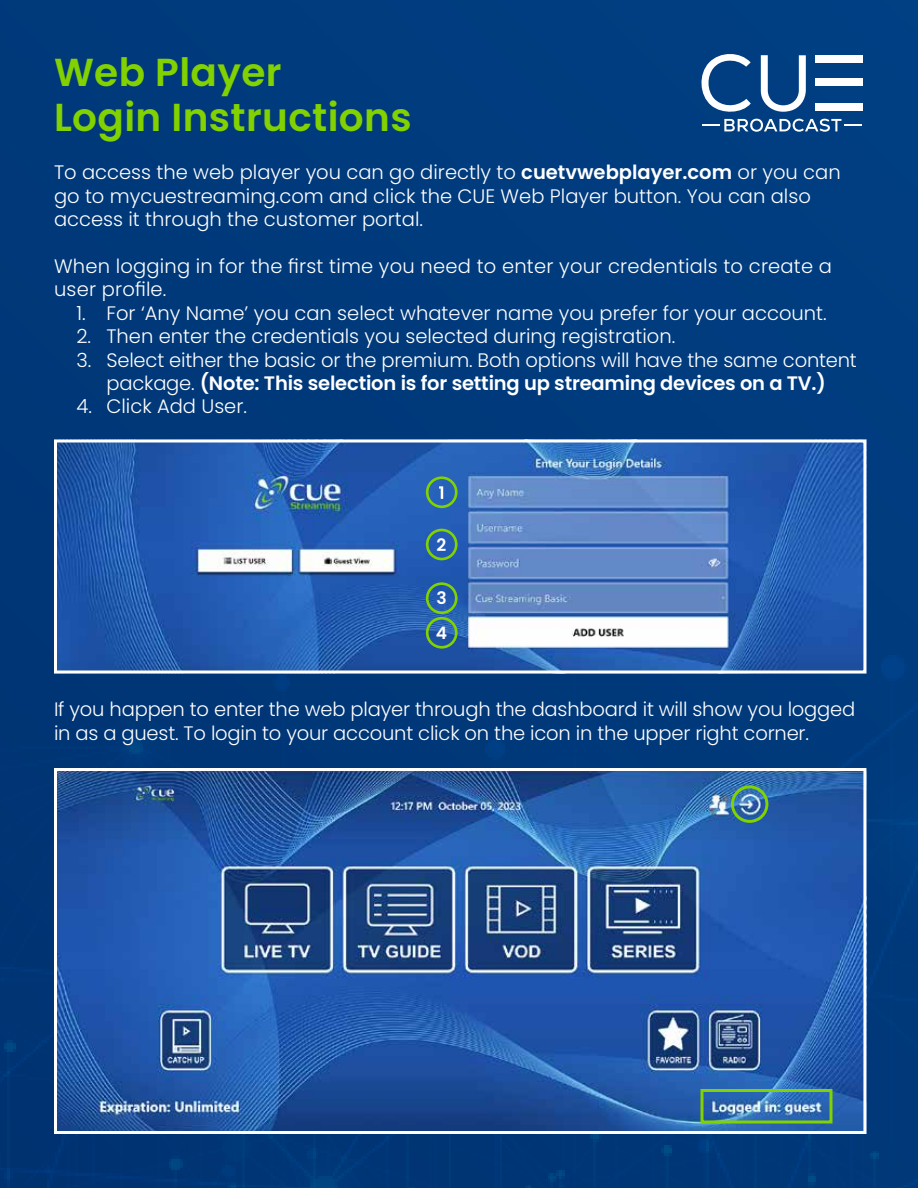
<style>
.page{position:relative;width:918px;height:1188px;background:#003a7c}
.page>*{position:absolute;margin:0;border:0;box-sizing:border-box;transform-origin:0 0}
.t1{font:600 39px/45px "Poppins";letter-spacing:.01em;color:#82d100}
.t2{font:300 19.5px/23.4px "Poppins";color:#fff}
.t3{font:600 17.1px/34.5px "Poppins";color:#fff}
.s1{font-weight:600}
</style>
<div class="page">
<img style="left:58px;top:444px;width:804px;height:226px">
<div style="left:54px;top:440px;width:812px;height:234px;border:3px solid #fff"></div>
<img style="left:58px;top:772px;width:804px;height:358px">
<div style="left:54px;top:768px;width:812px;height:366px;border:3px solid #fff"></div>
<div style="left:426px;top:476px;width:32px;height:32px;border:3px solid #82d100;border-radius:50%"></div>
<div style="left:426px;top:529px;width:32px;height:31px;border:3px solid #82d100;border-radius:50%"></div>
<div style="left:426px;top:582px;width:32px;height:32px;border:3px solid #82d100;border-radius:50%"></div>
<div style="left:426px;top:617px;width:32px;height:32px;border:3px solid #82d100;border-radius:50%"></div>
<svg style="left:439px;top:486px;width:4px;height:13px"></svg>
<div style="left:731px;top:785px;width:37px;height:38px;border:3px solid #82d100;border-radius:50%"></div>
<div style="left:700px;top:1089px;width:132px;height:35px;border:3px solid #82d100"></div>
<svg style="left:698px;top:51px;width:164px;height:81px"></svg>
<h1 class="t1" style="left:54px;top:50px;width:359px">Web Player<br>Login Instructions</h1>
<p class="t2" style="left:54px;top:161px;width:788px">To access the web player you can go directly to <span class="s1">cuetvwebplayer.com</span> or you can go to mycuestreaming.com and click the CUE Web Player button. You can also access it through the customer portal.</p>
<p class="t2" style="left:54px;top:255px;width:780px">When logging in for the first time you need to enter your credentials to create a user profile.</p>
<p class="t2" style="left:77px;top:301px;width:752px">1. For ‘Any Name’ you can select whatever name you prefer for your account.</p>
<p class="t2" style="left:77px;top:325px;width:600px">2. Then enter the credentials you selected during registration.</p>
<p class="t2" style="left:77px;top:348px;width:782px;text-align:center">3. Select either the basic or the premium. Both options will have the same content package. <span class="s1">(Note: This selection is for setting up streaming devices on a TV.)</span></p>
<p class="t2" style="left:77px;top:395px;width:172px">4. Click Add User.</p>
<p class="t3" style="left:436px;top:527px;width:11px">2</p>
<p class="t3" style="left:436px;top:581px;width:13px">3<br>4</p>
<p class="t2" style="left:54px;top:698px;width:803px">If you happen to enter the web player through the dashboard it will show you logged in as a guest. To login to your account click on the icon in the upper right corner.</p>
</div>
